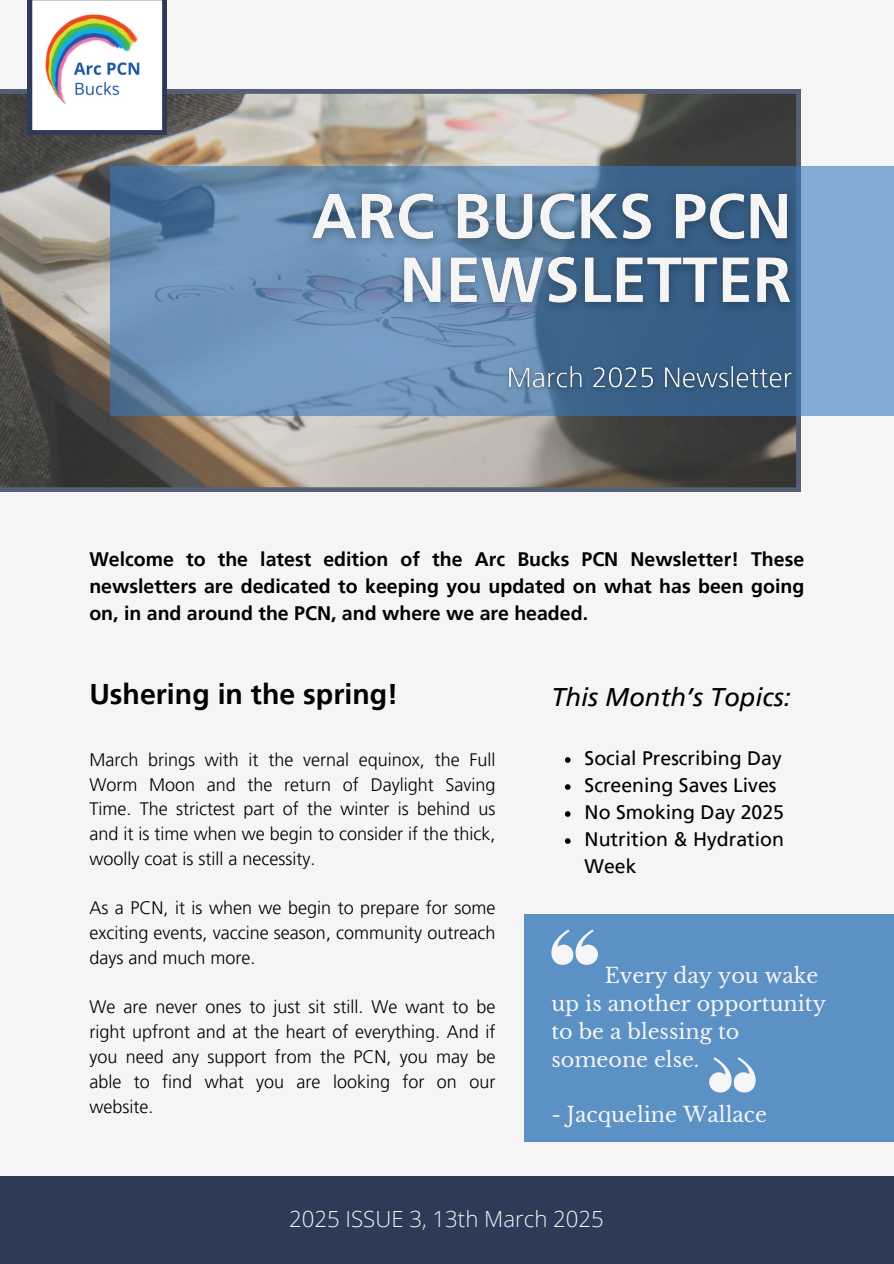
<style>
.page{position:relative;width:894px;height:1264px;background:#fff}
.page>*{position:absolute;margin:0;border:0;box-sizing:border-box;transform-origin:0 0}
.t1{font:700 28.5px "Frutiger LT Pro";color:#000}
.t2{font:italic 25.5px "Frutiger LT Pro";color:#000}
.t3{font:300 22.2px "Open Sans";color:#f5f5f5}
.t4{font:20.7px/28.2px "Libre Baskerville";color:#f5f5f5}
.t5{font:700 19.5px/27px "Frutiger LT Pro";color:#000;text-align:justify}
.t6{font:19.5px/27px "Frutiger LT Pro";color:#000}
.t7{font:300 18px/24.8px "Frutiger LT Pro";color:#000;text-align:justify}
</style>
<div class="page">
<div style="left:0;top:0;width:893px;height:1263px;background:#f5f5f5"></div>
<svg style="left:0;top:89px;width:800px;height:403px;background:#85807a"></svg>
<div style="left:524px;top:914px;width:369px;height:228px;background:#5c91c6"></div>
<svg style="left:551px;top:929px;width:46px;height:35px"></svg>
<svg style="left:110px;top:166px;width:783px;height:249px;background:#678eb4"></svg>
<div style="left:0;top:1176px;width:893px;height:87px;background:#2e3b58"></div>
<svg style="left:28px;top:0;width:138px;height:134px"></svg>
<svg style="left:565px;top:757px;width:5px;height:5px"></svg>
<svg style="left:565px;top:784px;width:5px;height:5px"></svg>
<svg style="left:565px;top:811px;width:5px;height:5px"></svg>
<svg style="left:565px;top:838px;width:5px;height:5px"></svg>
<img style="left:294px;top:179px;width:513px;height:144px">
<img style="left:500px;top:357px;width:301px;height:41px">
<svg style="left:709px;top:1057px;width:46px;height:35px"></svg>
<h4 class="t5" style="left:89px;top:545px;width:716px">Welcome to the latest edition of the Arc Bucks PCN Newsletter! These newsletters are dedicated to keeping you updated on what has been going on, in and around the PCN, and where we are headed.</h4>
<p class="t1" style="left:89px;top:676px;width:310px">Ushering in the spring!</p>
<p class="t7" style="left:89px;top:747px;width:407px">March brings with it the vernal equinox, the Full Worm Moon and the return of Daylight Saving Time. The strictest part of the winter is behind us and it is time when we begin to consider if the thick, woolly coat is still a necessity.</p>
<p class="t7" style="left:89px;top:895px;width:407px">As a PCN, it is when we begin to prepare for some exciting events, vaccine season, community outreach days and much more.</p>
<p class="t7" style="left:89px;top:994px;width:407px">We are never ones to just sit still. We want to be right upfront and at the heart of everything. And if you need any support from the PCN, you may be able to find what you are looking for on our website.</p>
<p class="t2" style="left:551px;top:681px;width:241px">This Month’s Topics:</p>
<p class="t6" style="left:584px;top:744px;width:199px">Social Prescribing Day</p>
<p class="t6" style="left:584px;top:771px;width:193px">Screening Saves Lives</p>
<p class="t6" style="left:584px;top:798px;width:201px">No Smoking Day 2025</p>
<p class="t6" style="left:584px;top:825px;width:201px">Nutrition &amp; Hydration<br>Week</p>
<p class="t4" style="left:551px;top:961px;width:276px;text-indent:53px">Every day you wake up is another opportunity to be a blessing to someone else.</p>
<p class="t4" style="left:551px;top:1100px;width:217px">- Jacqueline Wallace</p>
<h5 class="t3" style="left:289px;top:1202px;width:316px">2025 ISSUE 3, 13th March 2025</h5>
</div>
